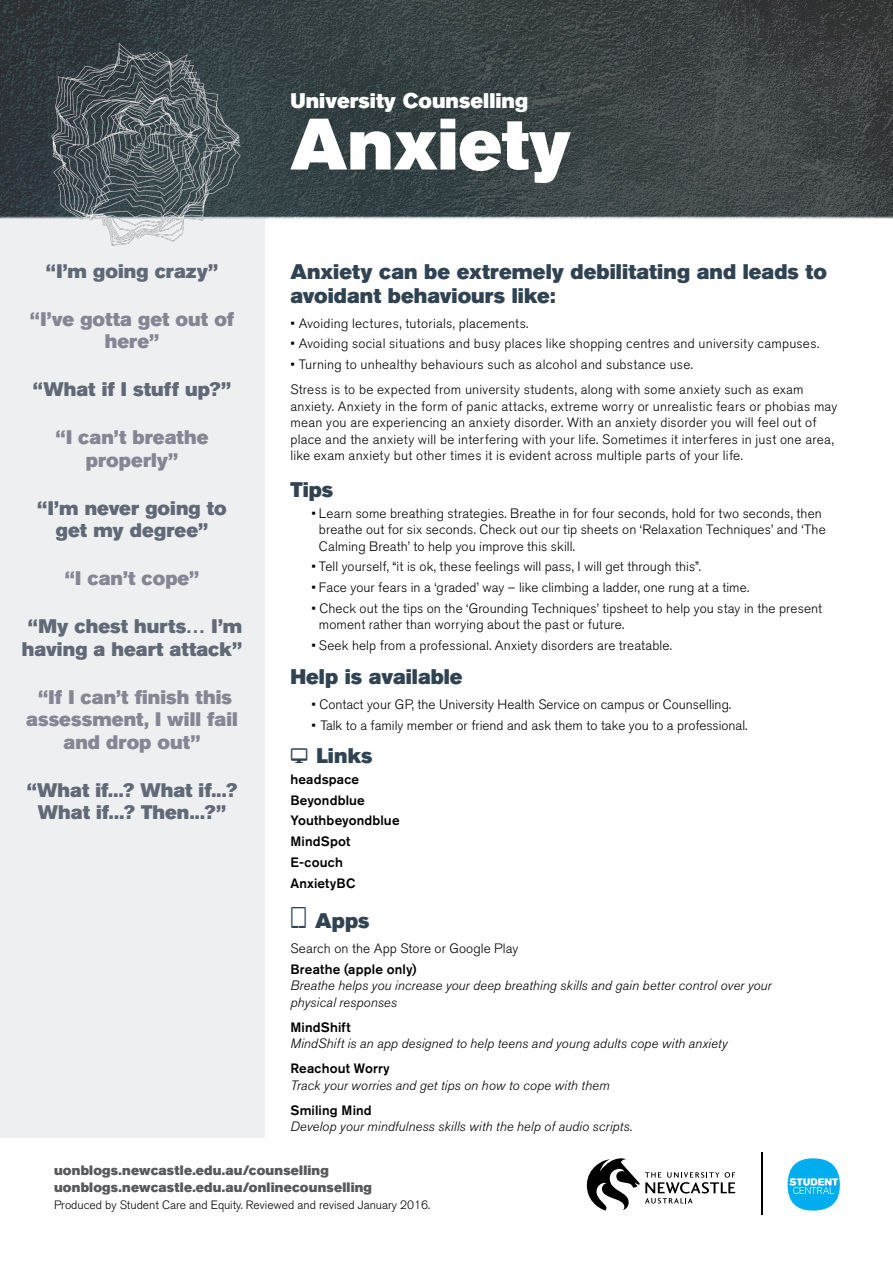
<style>
.page{position:relative;width:893px;height:1263px;background:#fff}
.page>*{position:absolute;margin:0;border:0;box-sizing:border-box;transform-origin:0 0}
.t1{font:72px "Akzidenz Grotesk BQ Super";color:#fff}
.t2{font:21px/24px "Akzidenz Grotesk BQ Super";color:#304353}
.t3{font:21px "Akzidenz Grotesk BQ Super";color:#fff}
.t4{font:19.5px/22.5px "Akzidenz Grotesk BQ Super";letter-spacing:.005em;color:#616876;text-align:center}
.t5{font:19.5px/22.5px "Akzidenz Grotesk BQ Super";letter-spacing:.005em;color:#848793;text-align:center}
.t6{font:300 13.5px/16.5px "Akzidenz Grotesk BQ";letter-spacing:.01em;color:#000}
.t7{font:italic 300 13.5px/16.5px "Akzidenz Grotesk BQ";letter-spacing:.01em;color:#000}
.t8{font:500 13.5px/20.7px "Akzidenz Grotesk BQ";letter-spacing:.01em;color:#000}
.t9{font:13.5px/16.5px "Akzidenz Grotesk BQ Super";letter-spacing:.015em;color:#58595b}
.t10{font:300 12px "Akzidenz Grotesk BQ";color:#000}
.s1{font-family:"new Font"}
.s2{font-family:"new Font";font-size:30px}
</style>
<div class="page">
<hr style="left:762px;top:1152px;width:1px;height:63px;background:#000">
<svg style="left:587px;top:1158px;width:148px;height:52px"></svg>
<div style="left:788px;top:1158px;width:52px;height:52px;background:#00aeef;border-radius:50%"></div>
<svg style="left:789px;top:1178px;width:49px;height:16px"></svg>
<div style="left:0;top:0;width:264px;height:1137px;background:#edeff1"></div>
<img style="left:0;top:0;width:893px;height:298px">
<h3 class="t4" style="left:46px;top:260px;width:174px">“I’m going crazy”</h3>
<h3 class="t5" style="left:30px;top:308px;width:206px">“I’ve gotta get out of here”</h3>
<h3 class="t4" style="left:33px;top:378px;width:200px">“What if I stuff up?”</h3>
<h3 class="t5" style="left:56px;top:426px;width:154px">“I can’t breathe properly”</h3>
<h3 class="t4" style="left:37px;top:497px;width:191px">“I’m never going to get my degree”</h3>
<h3 class="t5" style="left:65px;top:567px;width:136px">“I can’t cope”</h3>
<h3 class="t4" style="left:22px;top:615px;width:222px">“My chest hurts… I’m having a heart attack”</h3>
<h3 class="t5" style="left:26px;top:686px;width:213px">“If I can’t finish this assessment, I will fail and drop out”</h3>
<h3 class="t4" style="left:27px;top:779px;width:212px">“What if...? What if...?<br>What if...? Then...?”</h3>
<h2 class="t3" style="left:290px;top:88px;width:239px">University Counselling</h2>
<h1 class="t1" style="left:290px;top:102px;width:282px">Anxiety</h1>
<h2 class="t2" style="left:290px;top:259px;width:538px">Anxiety can be extremely debilitating and leads to avoidant behaviours like:</h2>
<p class="t6" style="left:290px;top:315px;width:240px">• Avoiding lectures, tutorials, placements.</p>
<p class="t6" style="left:290px;top:336px;width:530px">• Avoiding social situations and busy places like shopping centres and university campuses.</p>
<p class="t6" style="left:290px;top:352px;width:515px;line-height:25px">• Turning to unhealthy behaviours such as alcohol and substance use.<br>Stress is to be expected from university students, along with some anxiety such as exam</p>
<p class="t6" style="left:290px;top:398px;width:548px">anxiety. Anxiety in the form of panic attacks, extreme worry or unrealistic fears or phobias may mean you are experiencing an anxiety disorder. With an anxiety disorder you will feel out of place and the anxiety will be interfering with your life. Sometimes it interferes in just one area, like exam anxiety but other times it is evident across multiple parts of your life.</p>
<h2 class="t2" style="left:290px;top:478px;width:44px">Tips</h2>
<p class="t6" style="left:319px;top:505px;width:508px;text-indent:-8px">• Learn some breathing strategies. Breathe in for four seconds, hold for two seconds, then breathe out for six seconds. Check out our tip sheets on ‘Relaxation Techniques’ and ‘The<br>Calming Breath’ to help you improve this skill.</p>
<p class="t6" style="left:311px;top:559px;width:391px">• Tell yourself, “it is ok, these feelings will pass, I will get through this”.</p>
<p class="t6" style="left:311px;top:580px;width:439px">• Face your fears in a ‘graded’ way – like climbing a ladder, one rung at a time.</p>
<p class="t6" style="left:319px;top:600px;width:505px;text-indent:-8px">• Check out the tips on the ‘Grounding Techniques’ tipsheet to help you stay in the present moment rather than worrying about the past or future.</p>
<p class="t6" style="left:311px;top:638px;width:362px">• Seek help from a professional. Anxiety disorders are treatable.</p>
<h2 class="t2" style="left:290px;top:664px;width:174px">Help is available</h2>
<p class="t6" style="left:311px;top:696px;width:421px">• Contact your GP, the University Health Service on campus or Counselling.</p>
<p class="t6" style="left:311px;top:717px;width:437px">• Talk to a family member or friend and ask them to take you to a professional.</p>
<h2 class="t2" style="left:290px;top:744px;width:84px"><span class="s1">b</span> Links</h2>
<p class="t8" style="left:290px;top:769px;width:111px">headspace<br>Beyondblue<br>Youthbeyondblue<br>MindSpot<br>E-couch<br>AnxietyBC</p>
<h2 class="t2" style="left:290px;top:909px;width:81px"><span class="s2">P</span> Apps</h2>
<p class="t6" style="left:290px;top:940px;width:230px">Search on the App Store or Google Play</p>
<p class="t8" style="left:290px;top:958px;width:128px">Breathe (apple only)</p>
<p class="t7" style="left:290px;top:977px;width:483px">Breathe helps you increase your deep breathing skills and gain better control over your physical responses</p>
<p class="t8" style="left:290px;top:1016px;width:62px">MindShift</p>
<p class="t7" style="left:290px;top:1035px;width:439px">MindShift is an app designed to help teens and young adults cope with anxiety</p>
<p class="t8" style="left:290px;top:1058px;width:101px">Reachout Worry</p>
<p class="t7" style="left:290px;top:1077px;width:321px">Track your worries and get tips on how to cope with them</p>
<p class="t8" style="left:290px;top:1099px;width:83px">Smiling Mind</p>
<p class="t7" style="left:290px;top:1118px;width:344px">Develop your mindfulness skills with the help of audio scripts.</p>
<p class="t9" style="left:54px;top:1162px;width:320px">uonblogs.newcastle.edu.au/counselling uonblogs.newcastle.edu.au/onlinecounselling</p>
<p class="t10" style="left:54px;top:1198px;width:378px">Produced by Student Care and Equity. Reviewed and revised January 2016.</p>
</div>
